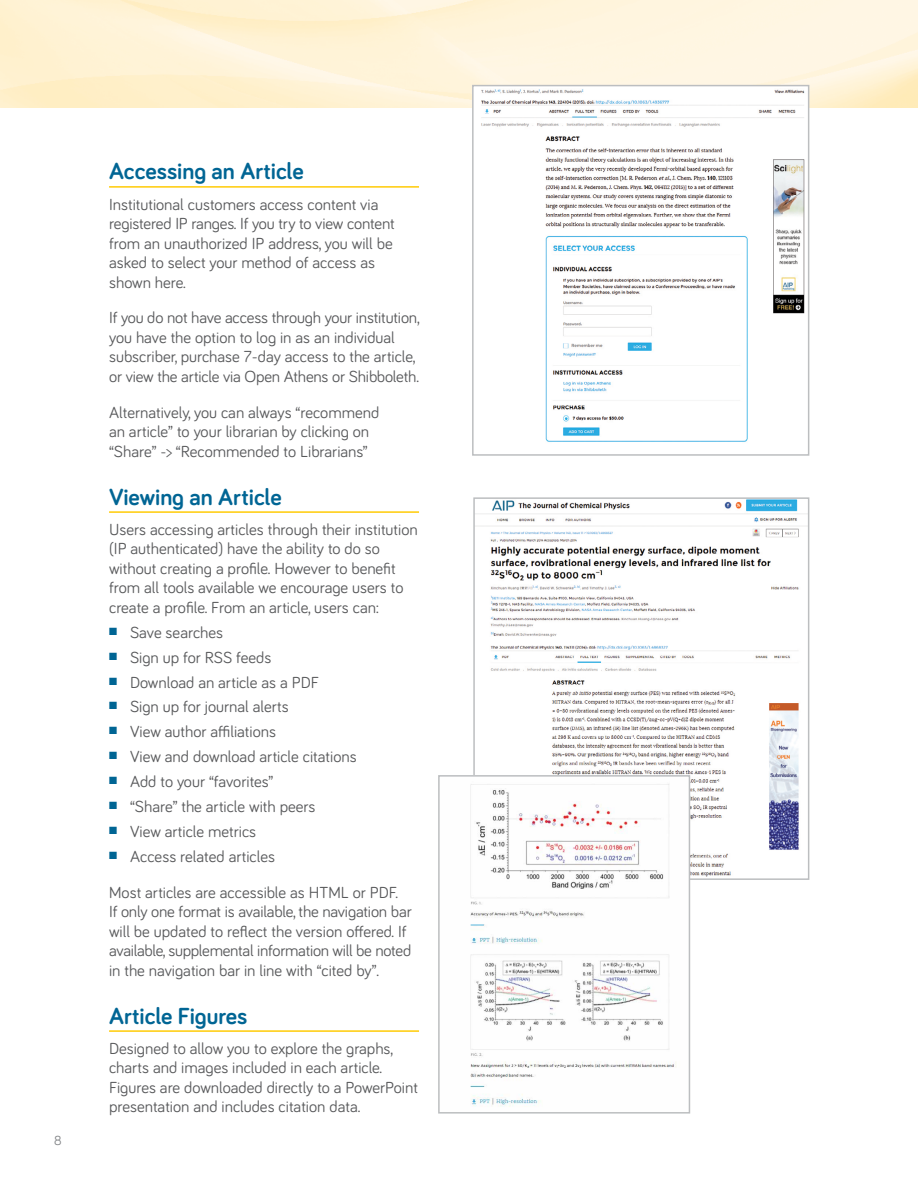
<style>
.page{position:relative;width:918px;height:1188px;background:#fff}
.page>*{position:absolute;margin:0;border:0;box-sizing:border-box;transform-origin:0 0}
.t1{font:700 24px "Bariol";color:#006594}
.t2{font:16.5px/19.5px "Bariol";color:#58595b}
.t3{font:13.5px "Bariol";color:#808285}
</style>
<div class="page">
<hr style="left:109px;top:186px;width:310px;height:2px;background:#ffcb05">
<hr style="left:109px;top:511px;width:310px;height:2px;background:#ffcb05">
<hr style="left:109px;top:1030px;width:310px;height:2px;background:#ffcb05">
<img style="left:481px;top:88px;width:324px;height:354px">
<div style="left:472px;top:85px;width:337px;height:371px;border:2px solid #bcbec0"></div>
<img style="left:476px;top:500px;width:330px;height:377px">
<div style="left:473px;top:497px;width:336px;height:383px;border:2px solid #bcbec0"></div>
<img style="left:470px;top:778px;width:217px;height:329px">
<div style="left:438px;top:775px;width:252px;height:339px;border:2px solid #bcbec0"></div>
<p class="t3" style="left:54px;top:1131px;width:9px">8</p>
<h1 class="t1" style="left:109px;top:155px;width:196px">Accessing an Article</h1>
<p class="t2" style="left:109px;top:194px;width:287px">Institutional customers access content via registered IP ranges. If you try to view content from an unauthorized IP address, you will be asked to select your method of access as shown here.</p>
<p class="t2" style="left:109px;top:307px;width:312px">If you do not have access through your institution, you have the option to log in as an individual subscriber, purchase 7-day access to the article, or view the article via Open Athens or Shibboleth.</p>
<p class="t2" style="left:109px;top:402px;width:272px">Alternatively, you can always “recommend an article” to your librarian by clicking on “Share” -&gt; “Recommended to Librarians”</p>
<h1 class="t1" style="left:109px;top:480px;width:174px">Viewing an Article</h1>
<p class="t2" style="left:109px;top:519px;width:310px">Users accessing articles through their institution (IP authenticated) have the ability to do so without creating a profile. However to benefit from all tools available we encourage users to create a profile. From an article, users can:</p>
<p class="t2" style="left:109px;top:622px;width:116px"><sup>■</sup> Save searches</p>
<p class="t2" style="left:109px;top:647px;width:164px"><sup>■</sup> Sign up for RSS feeds</p>
<p class="t2" style="left:109px;top:672px;width:212px"><sup>■</sup> Download an article as a PDF</p>
<p class="t2" style="left:109px;top:696px;width:181px"><sup>■</sup> Sign up for journal alerts</p>
<p class="t2" style="left:109px;top:721px;width:168px"><sup>■</sup> View author affiliations</p>
<p class="t2" style="left:109px;top:746px;width:249px"><sup>■</sup> View and download article citations</p>
<p class="t2" style="left:109px;top:771px;width:166px"><sup>■</sup> Add to your “favorites”</p>
<p class="t2" style="left:109px;top:796px;width:208px"><sup>■</sup> “Share” the article with peers</p>
<p class="t2" style="left:109px;top:821px;width:149px"><sup>■</sup> View article metrics</p>
<p class="t2" style="left:109px;top:838px;width:291px;line-height:35.7px"><sup>■</sup> Access related articles<br>Most articles are accessible as HTML or PDF.</p>
<p class="t2" style="left:109px;top:901px;width:304px">If only one format is available, the navigation bar will be updated to reflect the version offered. If available, supplemental information will be noted in the navigation bar in line with “cited by”.</p>
<h1 class="t1" style="left:109px;top:999px;width:140px">Article Figures</h1>
<p class="t2" style="left:109px;top:1038px;width:310px">Designed to allow you to explore the graphs, charts and images included in each article.<br>Figures are downloaded directly to a PowerPoint presentation and includes citation data.</p>
</div>
